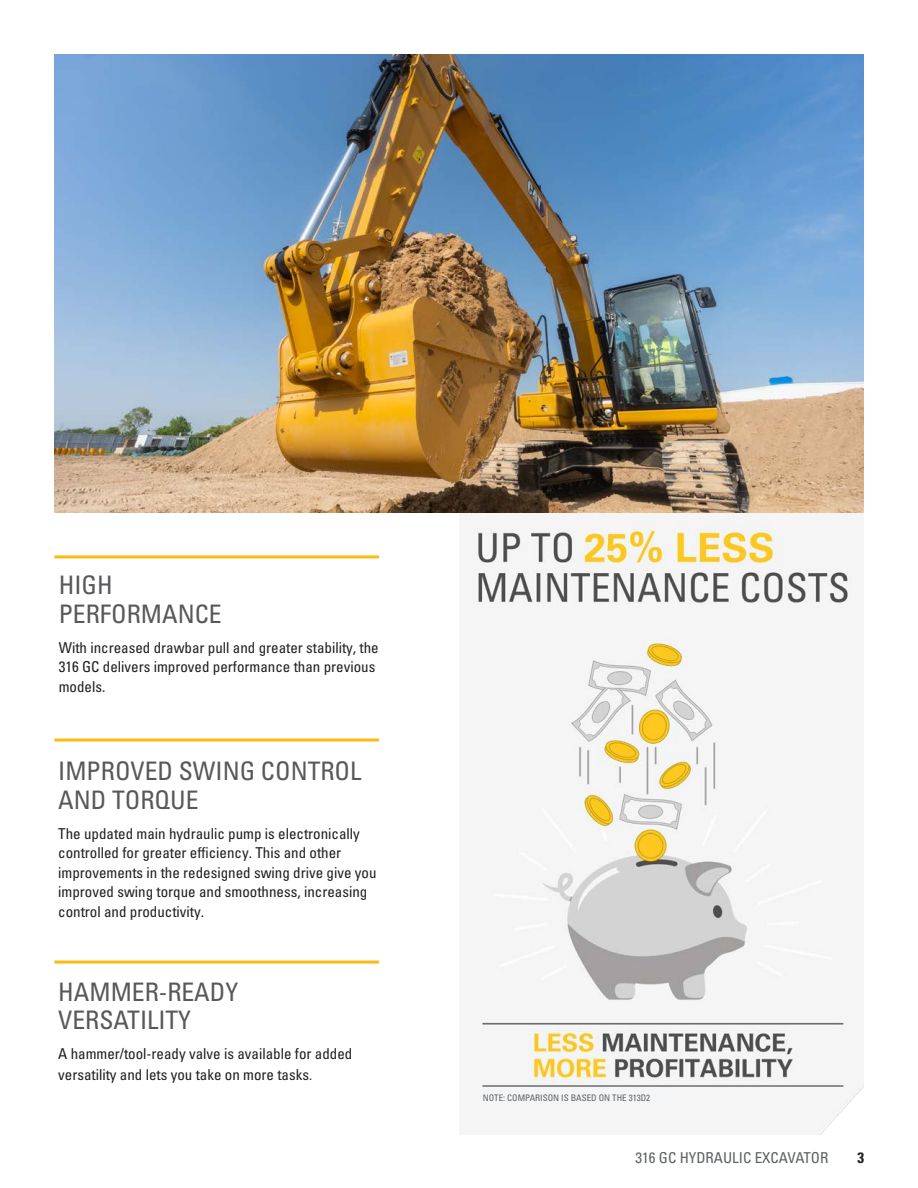
<style>
.page{position:relative;width:918px;height:1188px;background:#fff}
.page>*{position:absolute;margin:0;border:0;box-sizing:border-box;transform-origin:0 0}
.t1{font:condensed 25.5px/28.5px "Univers LTCYR 57";color:#57585a}
.Body_copy{font:condensed 15px/19.5px "Univers LTCYR 57";color:#231f20}
.t2{font:condensed 15px "Univers LTCYR 57";color:#5d6163}
.t3{font:15px "Univers LTCYR 67 Bold Cond";color:#231f20}
.Body_copy-2{font:condensed 9px "Univers LTCYR 57";color:#5d6163}
.s1{font-size:13.5px}
</style>
<div class="page">
<img style="left:476px;top:521px;width:388px;height:613px">
<div style="left:474px;top:1091px;width:204px;height:18px;background:#f4f5f6"></div>
<img style="left:54px;top:54px;width:810px;height:459px">
<hr style="left:54px;top:739px;width:325px;height:3px;background:#fcba13">
<hr style="left:54px;top:961px;width:325px;height:3px;background:#fcba13">
<hr style="left:54px;top:555px;width:325px;height:3px;background:#fcba13">
<p class="t1" style="left:59px;top:570px;width:55px">HIGH</p>
<p class="t1" style="left:59px;top:599px;width:164px">PERFORMANCE</p>
<p class="Body_copy" style="left:59px;top:637px;width:321px">With increased drawbar pull and greater stability, the<br>316 GC delivers improved performance than previous models.</p>
<p class="t1" style="left:58px;top:756px;width:305px">IMPROVED SWING CONTROL<br>AND TORQUE</p>
<p class="Body_copy" style="left:58px;top:823px;width:320px">The updated main hydraulic pump is electronically controlled for greater efficiency. This and other improvements in the redesigned swing drive give you improved swing torque and smoothness, increasing control and productivity.</p>
<p class="t1" style="left:58px;top:977px;width:181px">HAMMER-READY</p>
<p class="t1" style="left:58px;top:1005px;width:134px">VERSATILITY</p>
<p class="Body_copy" style="left:58px;top:1043px;width:296px;line-height:21px">A hammer/tool-ready valve is available for added versatility and lets you take on more tasks<span class="s1">.</span></p>
<p class="Body_copy-2" style="left:483px;top:1092px;width:169px">NOTE: COMPARISON IS BASED ON THE 313D2</p>
<p class="t2" style="left:636px;top:1148px;width:194px">316 GC HYDRAULIC EXCAVATOR</p>
<p class="t3" style="left:857px;top:1148px;width:8px">3</p>
</div>
